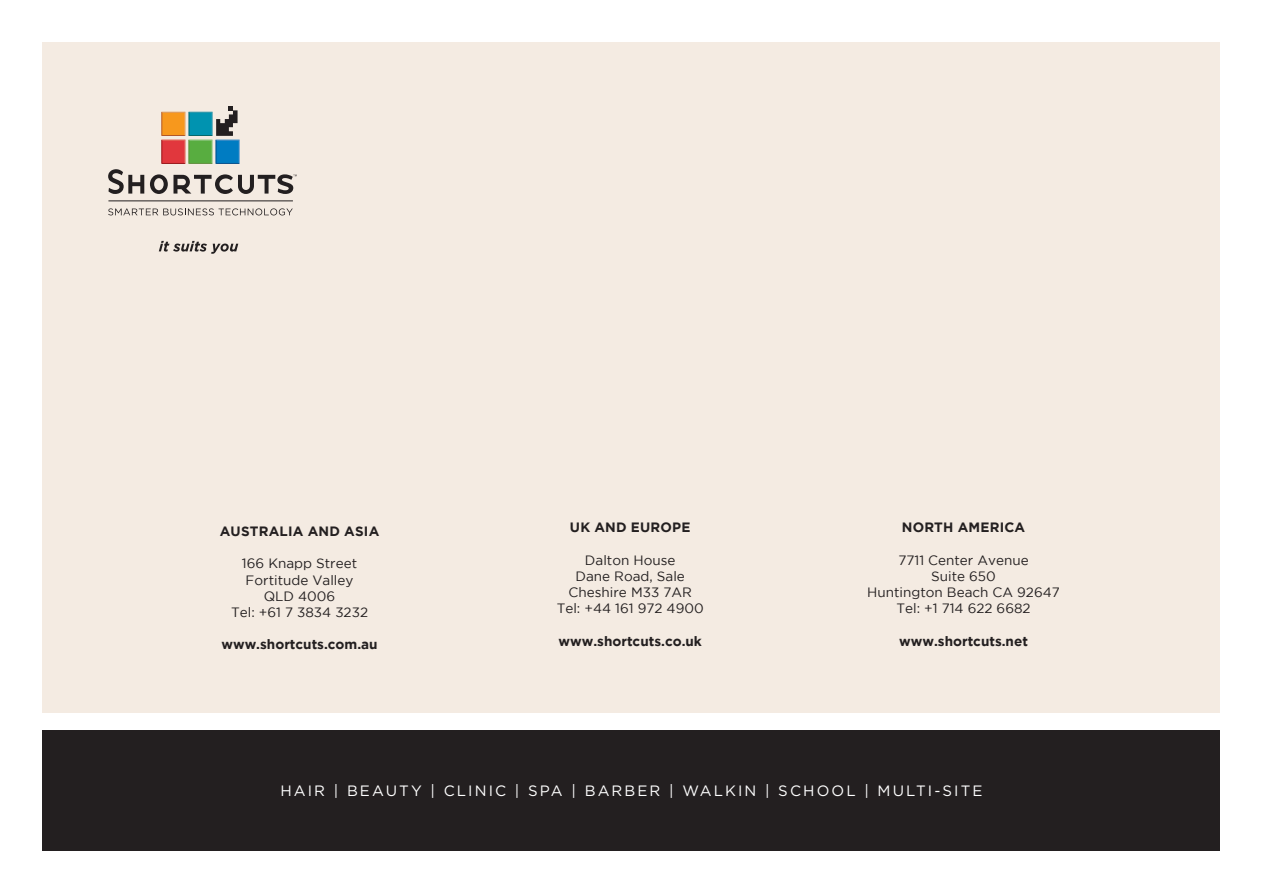
<style>
.page{position:relative;width:1263px;height:893px;background:#fff}
.page>*{position:absolute;margin:0;border:0;box-sizing:border-box;transform-origin:0 0}
.t1{font:15px "Gotham HTF";letter-spacing:.14em;color:#fff}
.t2{font:13.5px/16.2px "Gotham";color:#231f20;text-align:center}
.t3{font:700 13.5px "Gotham";color:#231f20}
</style>
<div class="page">
<div style="left:43px;top:730px;width:1177px;height:120px;background:#231f20"></div>
<div style="left:43px;top:43px;width:1177px;height:670px;background:#f4ebe2"></div>
<svg style="left:159px;top:241px;width:79px;height:13px"></svg>
<hr style="left:108px;top:201px;width:185px;height:1px;background:#231f20">
<svg style="left:108px;top:169px;width:36px;height:25px"></svg>
<svg style="left:161px;top:106px;width:79px;height:58px"></svg>
<svg style="left:108px;top:208px;width:185px;height:7px"></svg>
<svg style="left:150px;top:174px;width:147px;height:20px"></svg>
<p class="t3" style="left:220px;top:523px;width:161px">AUSTRALIA AND ASIA</p>
<p class="t2" style="left:231px;top:555px;width:139px">166 Knapp Street<br>Fortitude Valley<br>QLD 4006<br>Tel: +61 7 3834 3232</p>
<p class="t3" style="left:221px;top:637px;width:158px">www.shortcuts.com.au</p>
<p class="t3" style="left:570px;top:520px;width:122px">UK AND EUROPE</p>
<p class="t2" style="left:557px;top:552px;width:149px">Dalton House<br>Dane Road, Sale<br>Cheshire M33 7AR<br>Tel: +44 161 972 4900</p>
<p class="t3" style="left:558px;top:633px;width:145px">www.shortcuts.co.uk</p>
<p class="t3" style="left:902px;top:520px;width:125px">NORTH AMERICA</p>
<p class="t2" style="left:867px;top:552px;width:194px">7711 Center Avenue<br>Suite 650<br>Huntington Beach CA 92647<br>Tel: +1 714 622 6682</p>
<p class="t3" style="left:899px;top:633px;width:130px">www.shortcuts.net</p>
<p class="t1" style="left:280px;top:782px;width:704px">HAIR | BEAUTY | CLINIC | SPA | BARBER | WALKIN | SCHOOL | MULTI-SITE</p>
</div>
